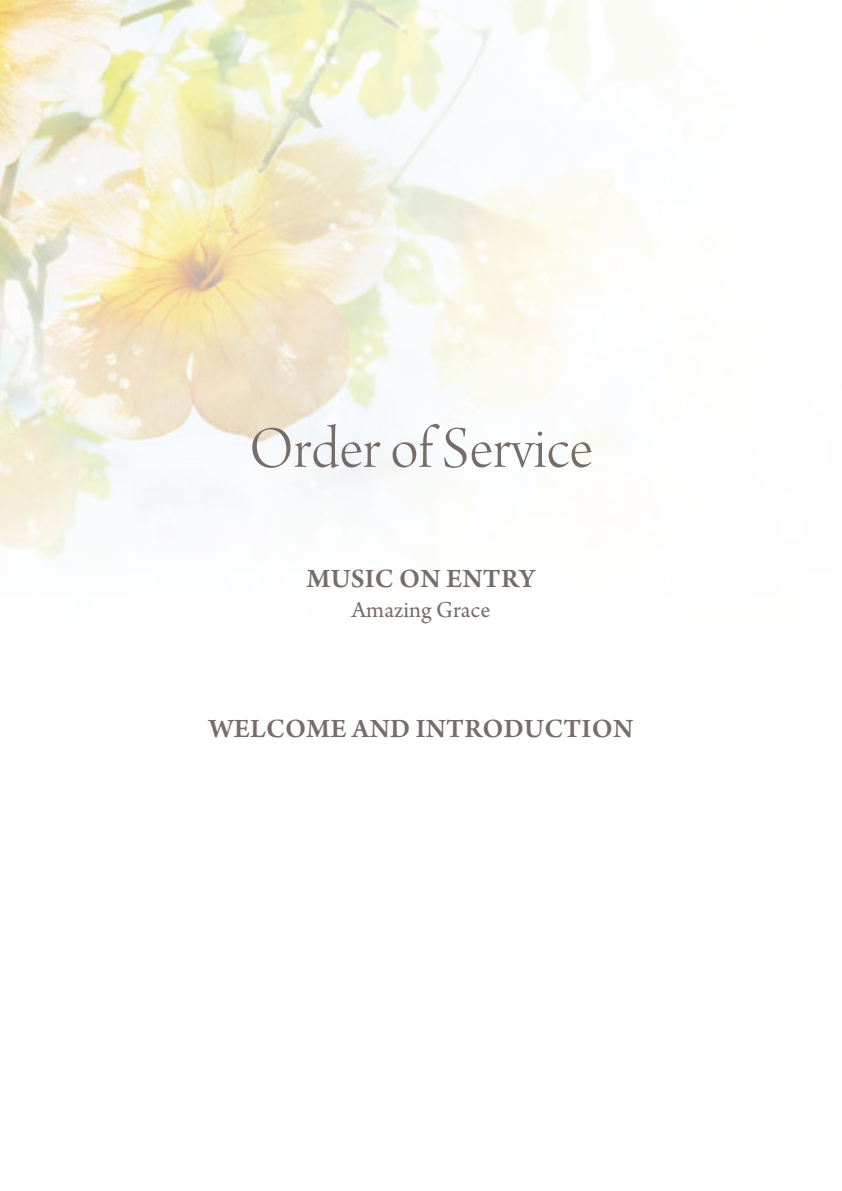
<style>
.page{position:relative;width:842px;height:1191px;background:#fff}
.page>*{position:absolute;margin:0;border:0;box-sizing:border-box;transform-origin:0 0}
.t1{font:62px "Arno Pro Light Display";color:#756d69}
.t2{font:600 28px "Arno Pro";letter-spacing:.01em;color:#756d69}
.t3{font:24px "Arno Pro";color:#756d69}
</style>
<div class="page">
<img style="left:0;top:0;width:642px;height:558px">
<h1 class="t1" style="left:249px;top:415px;width:345px">Order ofService</h1>
<p class="t2" style="left:307px;top:562px;width:230px">MUSIC ON ENTRY</p>
<p class="t3" style="left:352px;top:596px;width:140px">Amazing Grace</p>
<p class="t2" style="left:209px;top:712px;width:426px">WELCOME AND INTRODUCTION</p>
</div>
